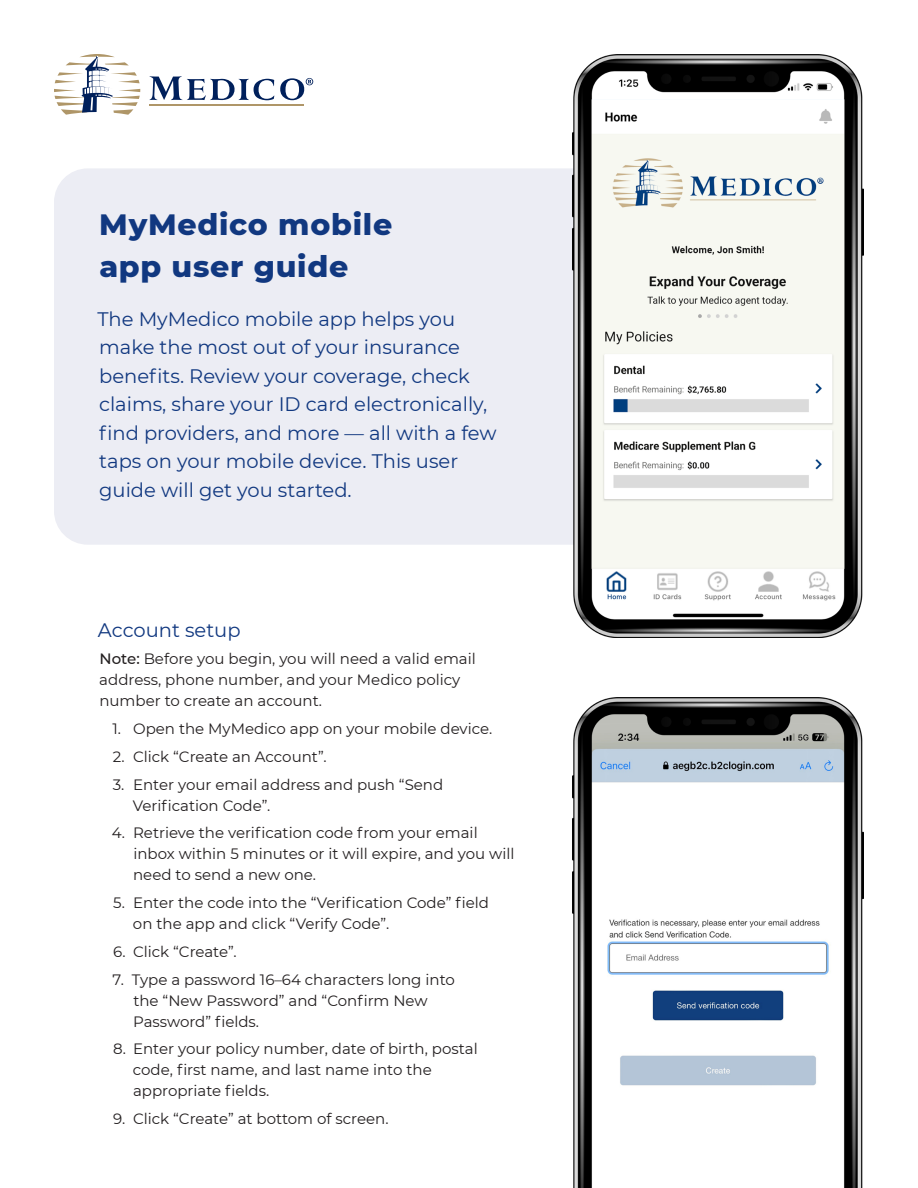
<style>
.page{position:relative;width:918px;height:1188px;background:#fff}
.page>*{position:absolute;margin:0;border:0;box-sizing:border-box;transform-origin:0 0}
.t1{font:800 30px/42px "Montserrat";letter-spacing:.025em;color:#113880}
.t2{font:19.5px/28.5px "Montserrat";color:#113880}
.t3{font:15px/21px "Montserrat";color:#231f20}
.s1{font-weight:500}
</style>
<div class="page">
<div style="left:54px;top:168px;width:518px;height:377px;background:#ecedf4"></div>
<svg style="left:54px;top:54px;width:86px;height:61px"></svg>
<hr style="left:149px;top:105px;width:155px;height:1px;background:#af9668">
<svg style="left:150px;top:76px;width:124px;height:24px"></svg>
<svg style="left:280px;top:78px;width:33px;height:22px"></svg>
<img style="left:572px;top:54px;width:292px;height:584px">
<img style="left:572px;top:698px;width:292px;height:490px">
<p class="t1" style="left:99px;top:202px;width:295px">MyMedico mobile app user guide</p>
<p class="t2" style="left:97px;top:304px;width:401px">The MyMedico mobile app helps you make the most out of your insurance benefits. Review your coverage, check claims, share your ID card electronically, find providers, and more — all with a few taps on your mobile device. This user guide will get you started.</p>
<p class="t2" style="left:98px;top:615px;width:144px">Account setup</p>
<p class="t3" style="left:99px;top:648px;width:378px"><span class="s1">Note:</span> Before you begin, you will need a valid email address, phone number, and your Medico policy number to create an account.</p>
<p class="t3" style="left:112px;top:718px;width:381px">1. Open the MyMedico app on your mobile device.</p>
<p class="t3" style="left:113px;top:746px;width:215px">2. Click “Create an Account”.</p>
<p class="t3" style="left:133px;top:773px;width:312px;text-indent:-20px">3. Enter your email address and push “Send<br>Verification Code”.</p>
<p class="t3" style="left:133px;top:822px;width:383px;text-indent:-21px">4. Retrieve the verification code from your email inbox within 5 minutes or it will expire, and you will need to send a new one.</p>
<p class="t3" style="left:133px;top:892px;width:358px;text-indent:-20px">5. Enter the code into the “Verification Code” field on the app and click “Verify Code”.</p>
<p class="t3" style="left:113px;top:941px;width:125px">6. Click “Create”.</p>
<p class="t3" style="left:133px;top:968px;width:323px;text-indent:-20px">7. Type a password 16–64 characters long into the “New Password” and “Confirm New<br>Password” fields.</p>
<p class="t3" style="left:133px;top:1038px;width:346px;text-indent:-20px">8. Enter your policy number, date of birth, postal code, first name, and last name into the appropriate fields.</p>
<p class="t3" style="left:113px;top:1108px;width:277px">9. Click “Create” at bottom of screen.</p>
</div>
